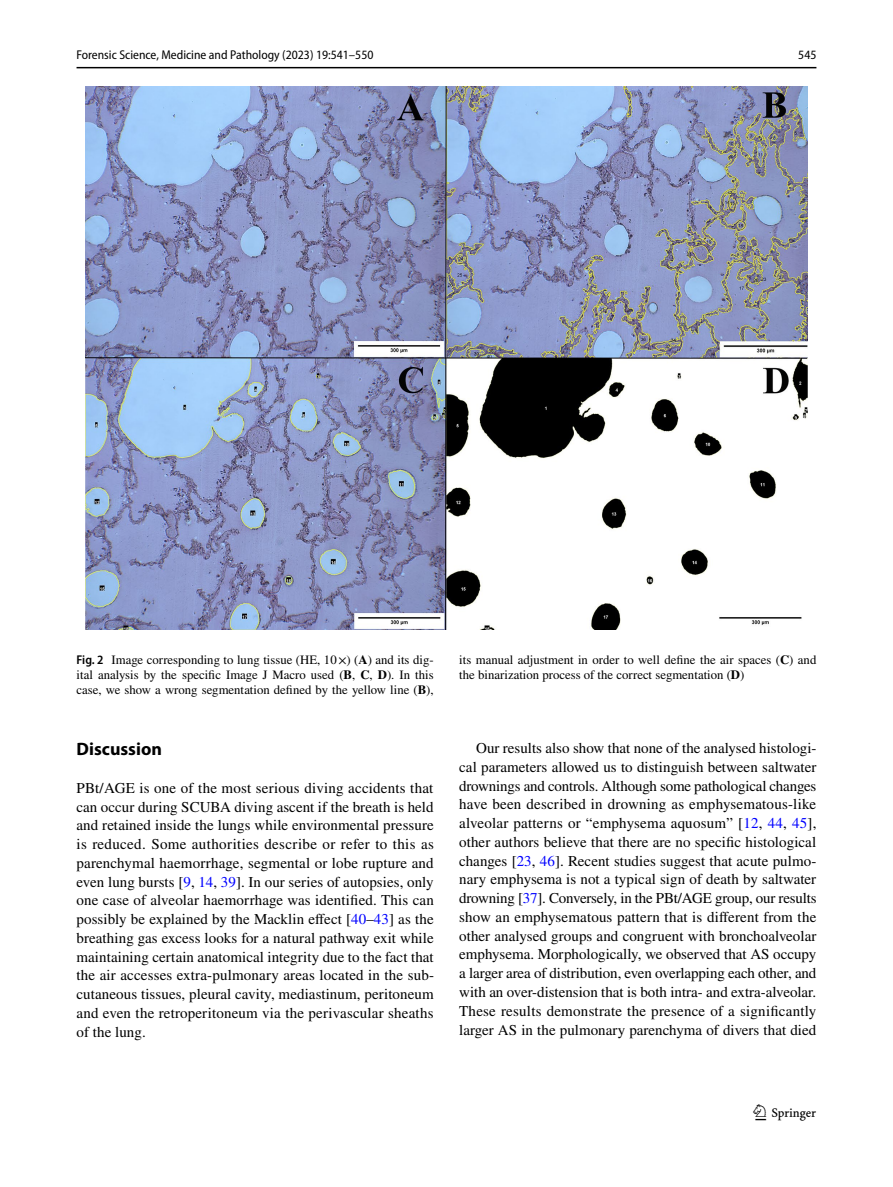
<style>
.page{position:relative;width:893px;height:1187px;background:#fff}
.page>*{position:absolute;margin:0;border:0;box-sizing:border-box;transform-origin:0 0}
.t1{font:22.5px "Springnew Regular 3";color:#000}
.t2{font:700 18px "Myriad Pro";color:#000}
.t3{font:15px/18.8px "STIX";letter-spacing:.005em;color:#000;text-align:justify}
.t4{font:12.75px/15px "STIX";color:#000;text-align:justify}
.t5{font:semi-condensed 12.75px "Myriad Pro";color:#000}
.s1{font-family:"Myriad Pro";font-weight:600;font-stretch:semi-condensed}
.s2{font-weight:700}
.s3{color:#00f}
</style>
<div class="page">
<hr style="left:77px;top:67px;width:739px;height:1px;background:#000">
<img style="left:85px;top:87px;width:723px;height:542px">
<p class="t5" style="left:77px;top:48px;width:298px">Forensic Science, Medicine and Pathology (2023) 19:541–550</p>
<p class="t5" style="left:798px;top:48px;width:20px">545</p>
<p class="t4" style="left:77px;top:653px;width:359px"><span class="s1">Fig. 2</span> Image corresponding to lung tissue (HE, 10×) (<span class="s2">A</span>) and its dig&shy;ital analysis by the specific Image J Macro used (<span class="s2">B</span>, <span class="s2">C</span>, <span class="s2">D</span>). In this case, we show a wrong segmentation defined by the yellow line (<span class="s2">B</span>),</p>
<p class="t4" style="left:459px;top:653px;width:359px">its manual adjustment in order to well define the air spaces (<span class="s2">C</span>) and the binarization process of the correct segmentation (<span class="s2">D</span>)</p>
<p class="t2" style="left:77px;top:737px;width:87px">Discussion</p>
<p class="t3" style="left:77px;top:779px;width:359px">PBt/AGE is one of the most serious diving accidents that can occur during SCUBA diving ascent if the breath is held and retained inside the lungs while environmental pressure is reduced. Some authorities describe or refer to this as parenchymal haemorrhage, segmental or lobe rupture and even lung bursts [<span class="s3">9</span>, <span class="s3">14</span>, <span class="s3">39</span>]. In our series of autopsies, only one case of alveolar haemorrhage was identified. This can possibly be explained by the Macklin effect [<span class="s3">40</span>–<span class="s3">43</span>] as the breathing gas excess looks for a natural pathway exit while maintaining certain anatomical integrity due to the fact that the air accesses extra-pulmonary areas located in the sub&shy;cutaneous tissues, pleural cavity, mediastinum, peritoneum and even the retroperitoneum via the perivascular sheaths of the lung.</p>
<p class="t3" style="left:459px;top:739px;width:359px;text-indent:17px">Our results also show that none of the analysed histologi&shy;cal parameters allowed us to distinguish between saltwater drownings and controls. Although some pathological changes have been described in drowning as emphysematous-like alveolar patterns or “emphysema aquosum” [<span class="s3">12</span>, <span class="s3">44</span>, <span class="s3">45</span>], other authors believe that there are no specific histological changes [<span class="s3">23</span>, <span class="s3">46</span>]. Recent studies suggest that acute pulmo&shy;nary emphysema is not a typical sign of death by saltwater drowning [<span class="s3">37</span>]. Conversely, in the PBt/AGE group, our results show an emphysematous pattern that is different from the other analysed groups and congruent with bronchoalveolar emphysema. Morphologically, we observed that AS occupy a larger area of distribution, even overlapping each other, and with an over-distension that is both intra- and extra-alveolar.<br>These results demonstrate the presence of a significantly larger AS in the pulmonary parenchyma of divers that died</p>
<h1 class="t1" style="left:755px;top:1104px;width:62px">1 3</h1>
</div>
